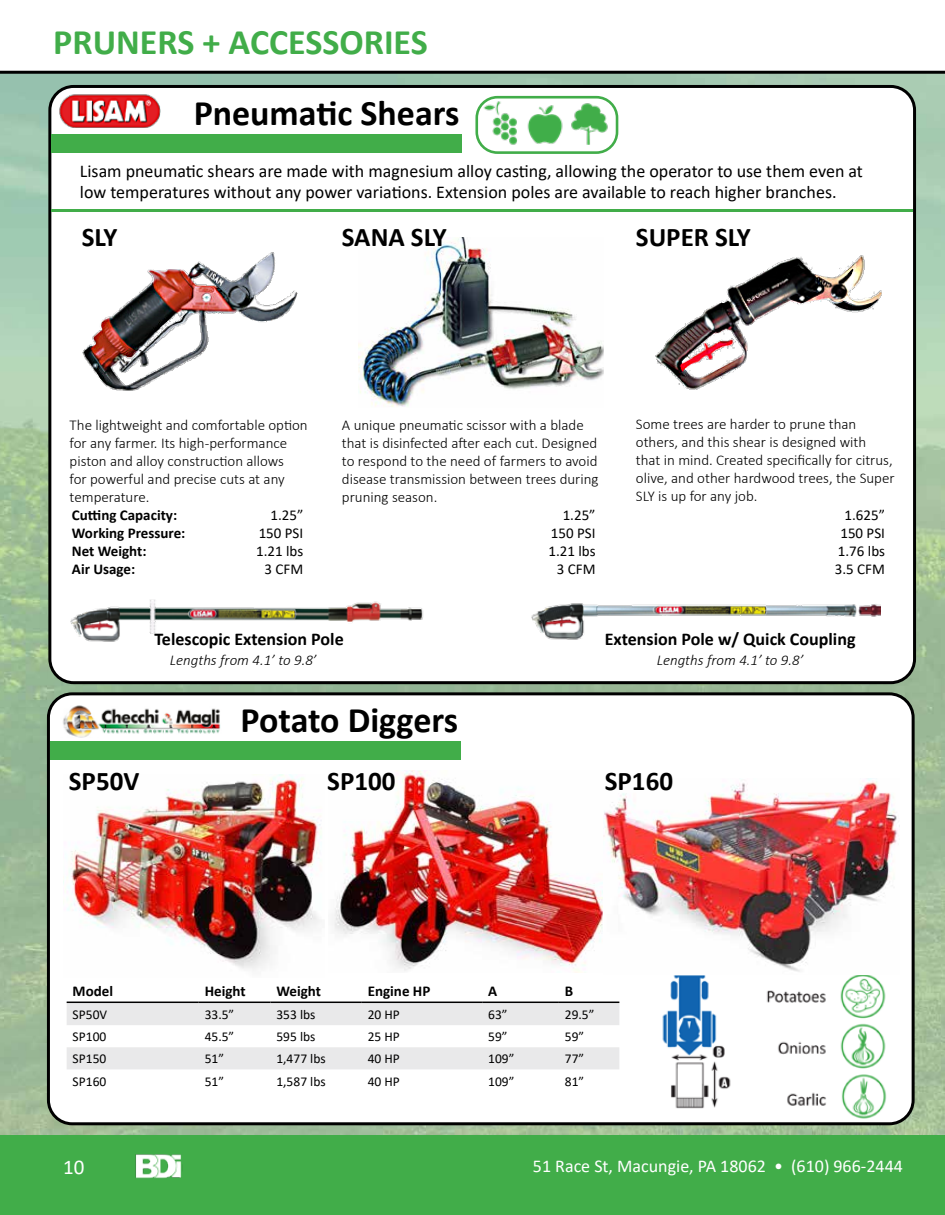
<style>
.page{position:relative;width:945px;height:1215px;background:#fff}
.page>*{position:absolute;margin:0;border:0;box-sizing:border-box;transform-origin:0 0}
.t1{font:700 36px "Calibri";color:#000}
.t2{font:700 36px "Calibri";color:#41ad49}
.t3{font:700 27px "Calibri";color:#000}
.t4{font:21px "Calibri";color:#fff}
.t5{font:18px/21.6px "Calibri";color:#000}
.t6{font:700 18px "Calibri";color:#000}
.t7{font:18px "Calibri";color:#fff}
.t8{font:300 15px/18px "Calibri";color:#000}
.t9{font:700 15px/18px "Calibri";color:#000}
.t10{font:15px/18px "Calibri";color:#000;text-align:right}
.t11{font:italic 300 15px "Calibri";color:#000}
.t12{font:13.5px "Calibri";color:#000}
</style>
<div class="page">
<img style="left:0;top:74px;width:945px;height:1062px">
<div style="left:0;top:1136px;width:945px;height:79px;background:#41ad49"></div>
<hr style="left:0;top:71px;width:945px;height:3px;background:#000">
<div style="left:50px;top:86px;width:865px;height:597px;background:#fff;border-radius:24px"></div>
<div style="left:48px;top:85px;width:868px;height:599px;border:3px solid #000;border-radius:24px"></div>
<div style="left:475px;top:96px;width:143px;height:58px;border:3px solid #41ad49;border-radius:21px"></div>
<img style="left:527px;top:105px;width:36px;height:39px">
<img style="left:480px;top:100px;width:38px;height:47px">
<div style="left:51px;top:134px;width:411px;height:18px;background:#41ad49"></div>
<div style="left:48px;top:694px;width:865px;height:430px;background:#fff;border-radius:24px"></div>
<div style="left:47px;top:692px;width:868px;height:433px;border:3px solid #000;border-radius:24px"></div>
<div style="left:50px;top:741px;width:411px;height:19px;background:#41ad49"></div>
<img style="left:60px;top:91px;width:101px;height:37px">
<hr style="left:52px;top:209px;width:861px;height:3px;background:#41ad49">
<img style="left:82px;top:252px;width:216px;height:139px">
<img style="left:359px;top:238px;width:245px;height:169px">
<img style="left:655px;top:255px;width:227px;height:135px">
<img style="left:70px;top:599px;width:353px;height:43px">
<img style="left:532px;top:603px;width:348px;height:37px">
<svg style="left:67px;top:1003px;width:552px;height:66px"></svg>
<hr style="left:67px;top:1002px;width:132px;height:1px;background:#000">
<hr style="left:199px;top:1002px;width:71px;height:1px;background:#000">
<hr style="left:270px;top:1002px;width:92px;height:1px;background:#000">
<hr style="left:362px;top:1002px;width:120px;height:1px;background:#000">
<hr style="left:482px;top:1002px;width:77px;height:1px;background:#000">
<hr style="left:559px;top:1002px;width:60px;height:1px;background:#000">
<img style="left:571px;top:102px;width:39px;height:43px">
<img style="left:135px;top:1154px;width:47px;height:25px">
<img style="left:63px;top:705px;width:158px;height:33px">
<img style="left:662px;top:975px;width:69px;height:134px">
<img style="left:766px;top:975px;width:121px;height:144px">
<img style="left:67px;top:775px;width:255px;height:196px">
<img style="left:334px;top:771px;width:269px;height:202px">
<img style="left:603px;top:778px;width:296px;height:194px">
<h1 class="t2" style="left:53px;top:17px;width:376px">PRUNERS + ACCESSORIES</h1>
<h1 class="t1" style="left:194px;top:87px;width:267px">Pneumatic Shears</h1>
<p class="t5" style="left:80px;top:159px;width:785px">Lisam pneumatic shears are made with magnesium alloy casting, allowing the operator to use them even at low temperatures without any power variations. Extension poles are available to reach higher branches.</p>
<h2 class="t3" style="left:82px;top:218px;width:37px">SLY</h2>
<h2 class="t3" style="left:342px;top:218px;width:106px">SANA SLY</h2>
<h2 class="t3" style="left:636px;top:218px;width:117px">SUPER SLY</h2>
<p class="t8" style="left:70px;top:416px;width:240px">The lightweight and comfortable option for any farmer. Its high-performance piston and alloy construction allows<br>for powerful and precise cuts at any temperature.</p>
<p class="t8" style="left:342px;top:416px;width:258px">A unique pneumatic scissor with a blade that is disinfected after each cut. Designed to respond to the need of farmers to avoid disease transmission between trees during pruning season.</p>
<p class="t8" style="left:636px;top:415px;width:260px">Some trees are harder to prune than others, and this shear is designed with that in mind. Created specifically for citrus, olive, and other hardwood trees, the Super SLY is up for any job.</p>
<p class="t9" style="left:72px;top:506px;width:115px">Cutting Capacity:<br>Working Pressure:<br>Net Weight:<br>Air Usage:</p>
<p class="t10" style="left:256px;top:506px;width:49px">1.25”<br>150 PSI<br>1.21 lbs<br>3 CFM</p>
<p class="t10" style="left:548px;top:506px;width:49px">1.25”<br>150 PSI<br>1.21 lbs<br>3 CFM</p>
<p class="t10" style="left:835px;top:506px;width:52px">1.625”<br>150 PSI<br>1.76 lbs<br>3.5 CFM</p>
<p class="t6" style="left:155px;top:626px;width:191px">Telescopic Extension Pole</p>
<p class="t6" style="left:605px;top:626px;width:252px">Extension Pole w/ Quick Coupling</p>
<p class="t11" style="left:170px;top:650px;width:148px">Lengths from 4.1’ to 9.8’</p>
<p class="t11" style="left:657px;top:650px;width:148px">Lengths from 4.1’ to 9.8’</p>
<h1 class="t1" style="left:241px;top:695px;width:219px">Potato Diggers</h1>
<h2 class="t3" style="left:69px;top:761px;width:72px">SP50V</h2>
<h2 class="t3" style="left:327px;top:762px;width:70px">SP100</h2>
<h2 class="t3" style="left:605px;top:762px;width:70px">SP160</h2>
<p class="t9" style="left:73px;top:982px;width:42px">Model</p>
<p class="t9" style="left:205px;top:982px;width:42px">Height</p>
<p class="t9" style="left:276px;top:982px;width:46px">Weight</p>
<p class="t9" style="left:368px;top:982px;width:64px">Engine HP</p>
<p class="t9" style="left:488px;top:982px;width:11px">A</p>
<p class="t9" style="left:565px;top:982px;width:10px">B</p>
<p class="t12" style="left:73px;top:1005px;width:36px">SP50V</p>
<p class="t12" style="left:205px;top:1005px;width:31px">33.5”</p>
<p class="t12" style="left:276px;top:1005px;width:40px">353 lbs</p>
<p class="t12" style="left:368px;top:1005px;width:34px">20 HP</p>
<p class="t12" style="left:488px;top:1005px;width:21px">63”</p>
<p class="t12" style="left:565px;top:1005px;width:31px">29.5”</p>
<p class="t12" style="left:73px;top:1027px;width:35px">SP100</p>
<p class="t12" style="left:205px;top:1027px;width:31px">45.5”</p>
<p class="t12" style="left:276px;top:1027px;width:40px">595 lbs</p>
<p class="t12" style="left:368px;top:1027px;width:34px">25 HP</p>
<p class="t12" style="left:488px;top:1027px;width:21px">59”</p>
<p class="t12" style="left:565px;top:1027px;width:21px">59”</p>
<p class="t12" style="left:73px;top:1050px;width:35px">SP150</p>
<p class="t12" style="left:205px;top:1050px;width:21px">51”</p>
<p class="t12" style="left:276px;top:1050px;width:51px">1,477 lbs</p>
<p class="t12" style="left:368px;top:1050px;width:34px">40 HP</p>
<p class="t12" style="left:488px;top:1050px;width:28px">109”</p>
<p class="t12" style="left:565px;top:1050px;width:21px">77”</p>
<p class="t12" style="left:73px;top:1072px;width:35px">SP160</p>
<p class="t12" style="left:205px;top:1072px;width:21px">51”</p>
<p class="t12" style="left:276px;top:1072px;width:51px">1,587 lbs</p>
<p class="t12" style="left:368px;top:1072px;width:34px">40 HP</p>
<p class="t12" style="left:488px;top:1072px;width:28px">109”</p>
<p class="t12" style="left:565px;top:1072px;width:21px">81”</p>
<h3 class="t4" style="left:63px;top:1153px;width:23px">10</h3>
<p class="t7" style="left:533px;top:1154px;width:371px">51 Race St, Macungie, PA 18062 • (610) 966-2444</p>
</div>
